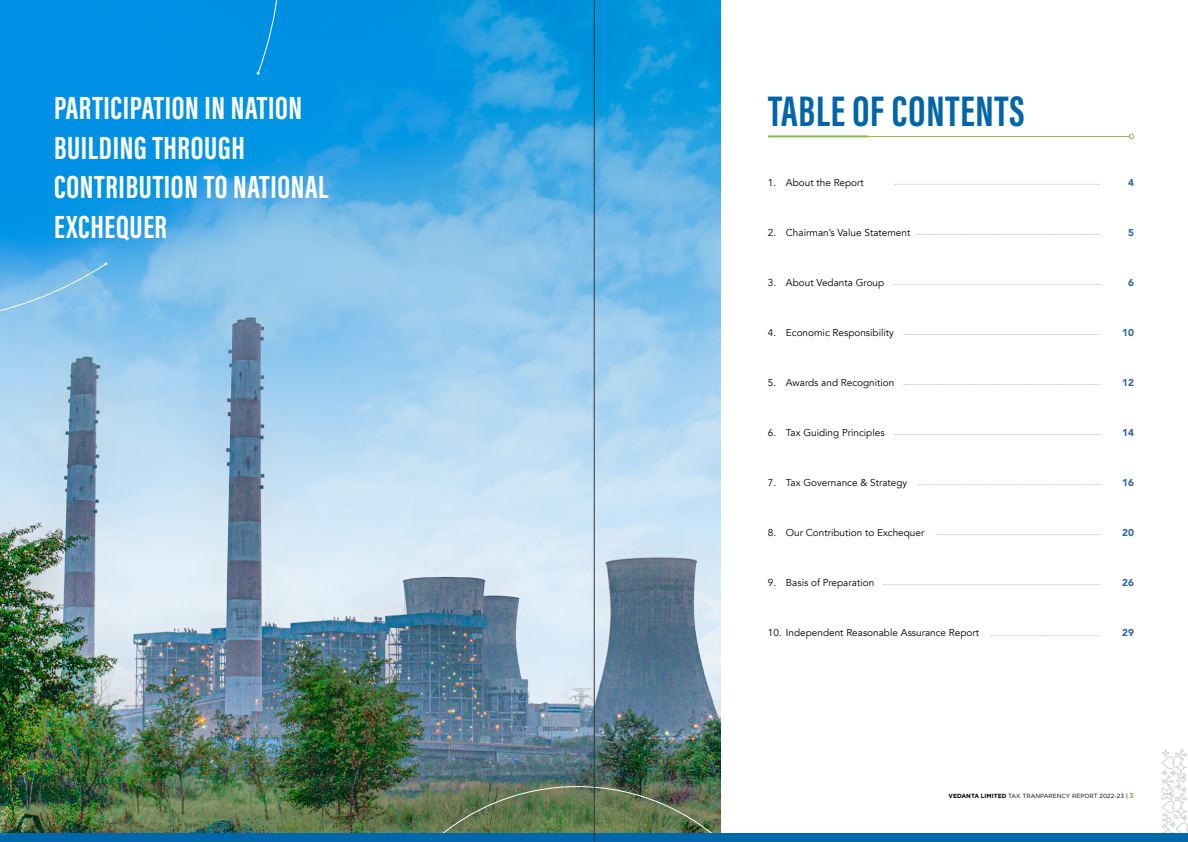
<style>
.page{position:relative;width:1188px;height:842px;background:#fff}
.page>*{position:absolute;margin:0;border:0;box-sizing:border-box;transform-origin:0 0}
.t1{font:44px "Acumin Variable Concept";letter-spacing:.02em;color:#0065a9}
.t2{font:33px/39.6px "Acumin Variable Concept";letter-spacing:.02em;color:#fff}
.t3{font:10px "Avenir";color:#000}
.t4{font:900 10px "Avenir";color:#3465a7}
.t5{font:6px "Gotham";color:#000}
.s1{font-weight:700}
.s2{font-weight:700;font-size:7px;color:#75c044}
</style>
<div class="page">
<svg style="left:1161px;top:749px;width:27px;height:85px"></svg>
<img style="left:0;top:0;width:721px;height:834px">
<svg style="left:767px;top:134px;width:367px;height:5px"></svg>
<hr style="left:769px;top:135px;width:98px;height:2px;background:#87bd56">
<svg style="left:0;top:0;width:286px;height:351px;background:#2fa2e6"></svg>
<img style="left:361px;top:786px;width:433px;height:48px">
<svg style="left:895px;top:184px;width:205px;height:1px"></svg>
<svg style="left:917px;top:234px;width:183px;height:1px"></svg>
<svg style="left:894px;top:284px;width:206px;height:1px"></svg>
<svg style="left:904px;top:334px;width:196px;height:1px"></svg>
<svg style="left:904px;top:384px;width:196px;height:1px"></svg>
<svg style="left:895px;top:434px;width:205px;height:1px"></svg>
<svg style="left:918px;top:484px;width:182px;height:1px"></svg>
<svg style="left:936px;top:534px;width:164px;height:1px"></svg>
<svg style="left:991px;top:635px;width:109px;height:1px"></svg>
<svg style="left:884px;top:584px;width:216px;height:1px"></svg>
<div style="left:0;top:834px;width:1188px;height:8px;background:#0067ab"></div>
<img style="left:0;top:749px;width:26px;height:86px">
<hr style="left:594px;top:1px;width:1px;height:840px;background:#343433">
<h2 class="t2" style="left:54px;top:87px;width:276px">PARTICIPATION IN NATION<br>BUILDING THROUGH<br>CONTRIBUTION TO NATIONAL<br>EXCHEQUER</h2>
<h1 class="t1" style="left:768px;top:81px;width:258px">TABLE OF CONTENTS</h1>
<p class="t3" style="left:768px;top:177px;width:97px">1. About the Report</p>
<p class="t3" style="left:768px;top:227px;width:144px">2. Chairman’s Value Statement</p>
<p class="t3" style="left:768px;top:277px;width:118px">3. About Vedanta Group</p>
<p class="t3" style="left:768px;top:327px;width:128px">4. Economic Responsibility</p>
<p class="t3" style="left:768px;top:377px;width:128px">5. Awards and Recognition</p>
<p class="t3" style="left:768px;top:427px;width:118px">6. Tax Guiding Principles</p>
<p class="t3" style="left:768px;top:477px;width:141px">7. Tax Governance &amp; Strategy</p>
<p class="t3" style="left:768px;top:527px;width:158px">8. Our Contribution to Exchequer</p>
<p class="t3" style="left:768px;top:577px;width:108px">9. Basis of Preparation</p>
<p class="t3" style="left:768px;top:627px;width:213px">10. Independent Reasonable Assurance Report</p>
<p class="t4" style="left:1128px;top:174px;width:7px">4</p>
<p class="t4" style="left:1128px;top:224px;width:7px">5</p>
<p class="t4" style="left:1128px;top:274px;width:7px">6</p>
<p class="t4" style="left:1122px;top:324px;width:13px">10</p>
<p class="t4" style="left:1122px;top:374px;width:13px">12</p>
<p class="t4" style="left:1122px;top:424px;width:13px">14</p>
<p class="t4" style="left:1122px;top:474px;width:13px">16</p>
<p class="t4" style="left:1122px;top:524px;width:13px">20</p>
<p class="t4" style="left:1122px;top:574px;width:13px">26</p>
<p class="t4" style="left:1122px;top:624px;width:13px">29</p>
<p class="t5" style="left:949px;top:792px;width:187px"><span class="s1">VEDANTA LIMITED</span> TAX TRANPARENCY REPORT 2022-23 | <span class="s2">3</span></p>
</div>
